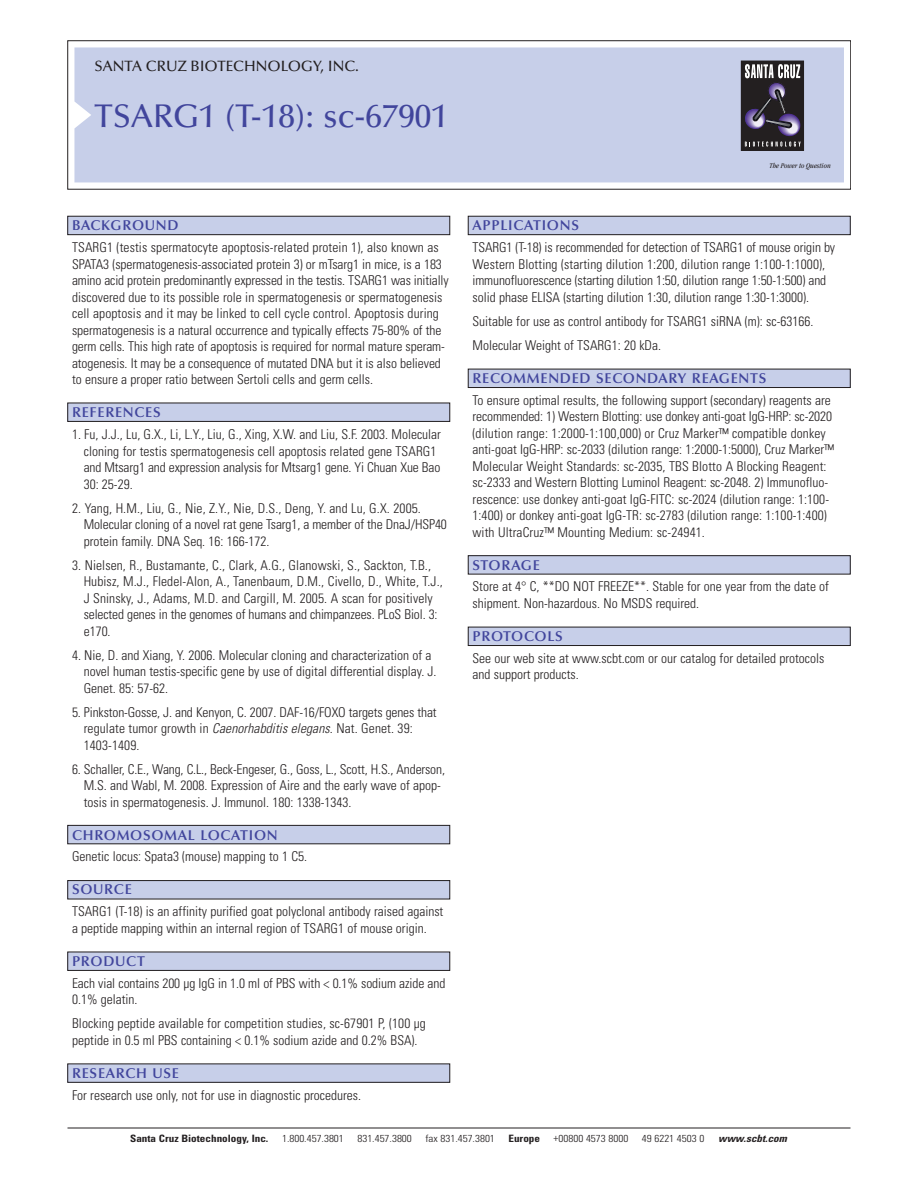
<style>
.page{position:relative;width:918px;height:1188px;background:#fff}
.page>*{position:absolute;margin:0;border:0;box-sizing:border-box;transform-origin:0 0}
.t1{font:500 33px "Optima";color:#41459c}
.t2{font:500 15px "Optima";color:#231f20}
.t3{font:600 14.25px "Optima";letter-spacing:.05em;color:#41459c}
.t4{font:300 condensed 13.5px/16.5px "Univers";color:#231f20}
.t5{font:300 condensed 10.2px "Univers";color:#231f20;scale:1.1 1}
.t6{font:700 condensed 10.2px "Univers";color:#231f20;scale:1.1 1}
.t7{font:italic 700 condensed 10.2px "Univers";color:#231f20;scale:1.1 1}
.t8{font:italic condensed 7.5px "Garamond";color:#231f20}
.s1{font-style:italic}
</style>
<div class="page">
<div style="left:68px;top:216px;width:382px;height:19px;background:#c7cfe9"></div>
<div style="left:68px;top:216px;width:382px;height:19px;border:1px solid #231f20"></div>
<div style="left:68px;top:403px;width:382px;height:18px;background:#c7cfe9"></div>
<div style="left:68px;top:403px;width:382px;height:19px;border:1px solid #231f20"></div>
<div style="left:68px;top:825px;width:382px;height:19px;background:#c7cfe9"></div>
<div style="left:68px;top:825px;width:382px;height:19px;border:1px solid #231f20"></div>
<div style="left:68px;top:881px;width:382px;height:18px;background:#c7cfe9"></div>
<div style="left:68px;top:880px;width:382px;height:19px;border:1px solid #231f20"></div>
<div style="left:68px;top:952px;width:382px;height:18px;background:#c7cfe9"></div>
<div style="left:68px;top:952px;width:382px;height:19px;border:1px solid #231f20"></div>
<div style="left:68px;top:1064px;width:382px;height:18px;background:#c7cfe9"></div>
<div style="left:68px;top:1064px;width:382px;height:19px;border:1px solid #231f20"></div>
<div style="left:468px;top:627px;width:382px;height:19px;background:#c7cfe9"></div>
<div style="left:468px;top:627px;width:382px;height:19px;border:1px solid #231f20"></div>
<div style="left:468px;top:556px;width:382px;height:18px;background:#c7cfe9"></div>
<div style="left:468px;top:555px;width:382px;height:19px;border:1px solid #231f20"></div>
<div style="left:468px;top:369px;width:382px;height:19px;background:#c7cfe9"></div>
<div style="left:468px;top:369px;width:382px;height:19px;border:1px solid #231f20"></div>
<div style="left:468px;top:216px;width:382px;height:19px;background:#c7cfe9"></div>
<div style="left:468px;top:216px;width:382px;height:19px;border:1px solid #231f20"></div>
<div style="left:74px;top:47px;width:770px;height:135px;background:#c7cfe9"></div>
<div style="left:741px;top:61px;width:62px;height:89px;background:#231f20"></div>
<div style="left:741px;top:61px;width:63px;height:90px;border:1px solid #231f20"></div>
<svg style="left:741px;top:64px;width:64px;height:83px"></svg>
<hr style="left:68px;top:1128px;width:782px;height:1px;background:#231f20">
<p class="t2" style="left:94px;top:60px;width:266px">SANTA CRUZ BIOTECHNOLOGY, INC.</p>
<h1 class="t1" style="left:94px;top:103px;width:355px">TSARG1 (T-18): sc-67901</h1>
<p class="t3" style="left:72px;top:220px;width:108px">BACKGROUND</p>
<p class="t4" style="left:72px;top:241px;width:378px">TSARG1 (testis spermatocyte apoptosis-related protein 1), also known as SPATA3 (spermatogenesis-associated protein 3) or mTsarg1 in mice, is a 183 amino acid protein predominantly expressed in the testis. TSARG1 was initially discovered due to its possible role in spermatogenesis or spermatogenesis cell apoptosis and it may be linked to cell cycle control. Apoptosis during spermatogenesis is a natural occurrence and typically effects 75-80% of the germ cells. This high rate of apoptosis is required for normal mature speram&shy;atogenesis. It may be a consequence of mutated DNA but it is also believed to ensure a proper ratio between Sertoli cells and germ cells.</p>
<p class="t3" style="left:72px;top:406px;width:90px">REFERENCES</p>
<p class="t4" style="left:84px;top:427px;width:359px;text-indent:-12px">1. Fu, J.J., Lu, G.X., Li, L.Y., Liu, G., Xing, X.W. and Liu, S.F. 2003. Molecular cloning for testis spermatogenesis cell apoptosis related gene TSARG1 and Mtsarg1 and expression analysis for Mtsarg1 gene. Yi Chuan Xue Bao 30: 25-29.</p>
<p class="t4" style="left:84px;top:501px;width:365px;text-indent:-12px">2. Yang, H.M., Liu, G., Nie, Z.Y., Nie, D.S., Deng, Y. and Lu, G.X. 2005.<br>Molecular cloning of a novel rat gene Tsarg1, a member of the DnaJ/HSP40 protein family. DNA Seq. 16: 166-172.</p>
<p class="t4" style="left:84px;top:558px;width:361px;text-indent:-12px">3. Nielsen, R., Bustamante, C., Clark, A.G., Glanowski, S., Sackton, T.B., Hubisz, M.J., Fledel-Alon, A., Tanenbaum, D.M., Civello, D., White, T.J., J Sninsky, J., Adams, M.D. and Cargill, M. 2005. A scan for positively selected genes in the genomes of humans and chimpanzees. PLoS Biol. 3: e170.</p>
<p class="t4" style="left:84px;top:648px;width:354px;text-indent:-12px">4. Nie, D. and Xiang, Y. 2006. Molecular cloning and characterization of a novel human testis-specific gene by use of digital differential display. J.<br>Genet. 85: 57-62.</p>
<p class="t4" style="left:84px;top:705px;width:354px;text-indent:-12px">5. Pinkston-Gosse, J. and Kenyon, C. 2007. DAF-16/FOXO targets genes that regulate tumor growth in <span class="s1">Caenorhabditis elegans</span>. Nat. Genet. 39:<br>1403-1409.</p>
<p class="t4" style="left:84px;top:762px;width:363px;text-indent:-12px">6. Schaller, C.E., Wang, C.L., Beck-Engeser, G., Goss, L., Scott, H.S., Anderson,<br>M.S. and Wabl, M. 2008. Expression of Aire and the early wave of apop&shy;tosis in spermatogenesis. J. Immunol. 180: 1338-1343.</p>
<p class="t3" style="left:72px;top:829px;width:207px">CHROMOSOMAL LOCATION</p>
<p class="t4" style="left:72px;top:850px;width:237px">Genetic locus: Spata3 (mouse) mapping to 1 C5.</p>
<p class="t3" style="left:72px;top:884px;width:61px">SOURCE</p>
<p class="t4" style="left:72px;top:905px;width:373px">TSARG1 (T-18) is an affinity purified goat polyclonal antibody raised against a peptide mapping within an internal region of TSARG1 of mouse origin.</p>
<p class="t3" style="left:72px;top:955px;width:74px">PRODUCT</p>
<p class="t4" style="left:72px;top:976px;width:375px">Each vial contains 200 µg IgG in 1.0 ml of PBS with &lt; 0.1% sodium azide and<br>0.1% gelatin.</p>
<p class="t4" style="left:72px;top:1017px;width:355px">Blocking peptide available for competition studies, sc-67901 P, (100 µg peptide in 0.5 ml PBS containing &lt; 0.1% sodium azide and 0.2% BSA).</p>
<p class="t3" style="left:72px;top:1067px;width:109px">RESEARCH USE</p>
<p class="t4" style="left:72px;top:1088px;width:290px">For research use only, not for use in diagnostic procedures.</p>
<p class="t8" style="left:769px;top:163px;width:63px">The Power to Question</p>
<p class="t3" style="left:473px;top:220px;width:108px">APPLICATIONS</p>
<p class="t4" style="left:473px;top:241px;width:364px">TSARG1 (T-18) is recommended for detection of TSARG1 of mouse origin by Western Blotting (starting dilution 1:200, dilution range 1:100-1:1000), immunofluorescence (starting dilution 1:50, dilution range 1:50-1:500) and solid phase ELISA (starting dilution 1:30, dilution range 1:30-1:3000).</p>
<p class="t4" style="left:473px;top:310px;width:342px;line-height:24px">Suitable for use as control antibody for TSARG1 siRNA (m): sc-63166.<br>Molecular Weight of TSARG1: 20 kDa.</p>
<p class="t3" style="left:473px;top:372px;width:295px">RECOMMENDED SECONDARY REAGENTS</p>
<p class="t4" style="left:473px;top:393px;width:363px">To ensure optimal results, the following support (secondary) reagents are recommended: 1) Western Blotting: use donkey anti-goat IgG-HRP: sc-2020 (dilution range: 1:2000-1:100,000) or Cruz Marker™ compatible donkey anti-goat IgG-HRP: sc-2033 (dilution range: 1:2000-1:5000), Cruz Marker™ Molecular Weight Standards: sc-2035, TBS Blotto A Blocking Reagent: sc-2333 and Western Blotting Luminol Reagent: sc-2048. 2) Immunofluo&shy;rescence: use donkey anti-goat IgG-FITC: sc-2024 (dilution range: 1:100- 1:400) or donkey anti-goat IgG-TR: sc-2783 (dilution range: 1:100-1:400) with UltraCruz™ Mounting Medium: sc-24941.</p>
<p class="t3" style="left:473px;top:559px;width:69px">STORAGE</p>
<p class="t4" style="left:473px;top:580px;width:358px">Store at 4° C, **DO NOT FREEZE**. Stable for one year from the date of shipment. Non-hazardous. No MSDS required.</p>
<p class="t3" style="left:473px;top:630px;width:92px">PROTOCOLS</p>
<p class="t4" style="left:473px;top:651px;width:353px">See our web site at www.scbt.com or our catalog for detailed protocols and support products.</p>
<p class="t6" style="left:130px;top:1135px;width:127px">Santa Cruz Biotechnology, Inc.</p>
<p class="t5" style="left:282px;top:1135px;width:58px">1.800.457.3801</p>
<p class="t5" style="left:357px;top:1135px;width:51px">831.457.3800</p>
<p class="t5" style="left:425px;top:1135px;width:65px">fax 831.457.3801</p>
<p class="t6" style="left:508px;top:1135px;width:30px">Europe</p>
<p class="t5" style="left:554px;top:1135px;width:69px">+00800 4573 8000</p>
<p class="t5" style="left:642px;top:1135px;width:58px">49 6221 4503 0</p>
<p class="t7" style="left:718px;top:1135px;width:66px">www.scbt.com</p>
</div>
